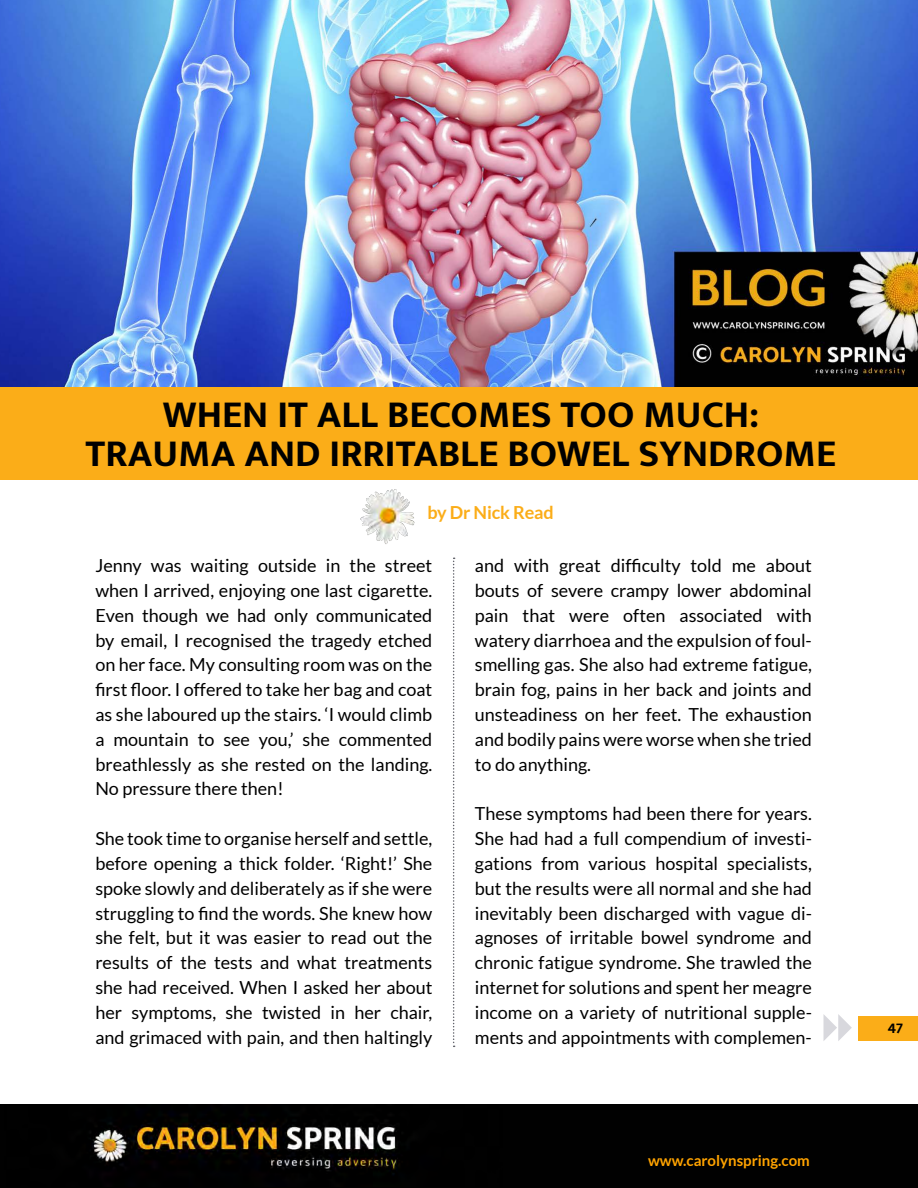
<style>
.page{position:relative;width:918px;height:1188px;background:#fff}
.page>*{position:absolute;margin:0;border:0;box-sizing:border-box;transform-origin:0 0}
.t1{font:700 39px/39px "Mukta";color:#000;text-align:center}
.t2{font:18px/24.8px "Lato";color:#000;text-align:justify}
.t3{font:700 18px "Lato";letter-spacing:-.01em;color:#fbad18}
.t4{font:700 15px "Lato";color:#ffa300}
.t5{font:700 15px "Mukta";color:#000}
</style>
<div class="page">
<svg style="left:453px;top:558px;width:2px;height:489px"></svg>
<img style="left:0;top:0;width:918px;height:387px">
<div style="left:0;top:387px;width:918px;height:93px;background:#fbad18"></div>
<img style="left:360px;top:489px;width:55px;height:55px">
<div style="left:0;top:1104px;width:918px;height:84px;background:#010101"></div>
<svg style="left:824px;top:1014px;width:28px;height:27px"></svg>
<div style="left:859px;top:1016px;width:59px;height:25px;background:#fbad18"></div>
<h1 class="t1" style="left:86px;top:394px;width:752px">WHEN IT ALL BECOMES TOO MUCH:<br>TRAUMA AND IRRITABLE BOWEL SYNDROME</h1>
<p class="t3" style="left:427px;top:502px;width:128px">by Dr Nick Read</p>
<p class="t2" style="left:95px;top:553px;width:339px">Jenny was waiting outside in the street when I arrived, enjoying one last cigarette.<br>Even though we had only communicated by email, I recognised the tragedy etched on her face. My consulting room was on the first floor. I offered to take her bag and coat as she laboured up the stairs. ‘I would climb a mountain to see you,’ she commented breathlessly as she rested on the landing.<br>No pressure there then!</p>
<p class="t2" style="left:95px;top:826px;width:339px">She took time to organise herself and settle, before opening a thick folder. ‘Right!’ She spoke slowly and deliberately as if she were struggling to find the words. She knew how she felt, but it was easier to read out the results of the tests and what treatments she had received. When I asked her about her symptoms, she twisted in her chair, and grimaced with pain, and then haltingly</p>
<p class="t2" style="left:475px;top:553px;width:339px">and with great difficulty told me about bouts of severe crampy lower abdominal pain that were often associated with watery diarrhoea and the expulsion of foul&shy;smelling gas. She also had extreme fatigue, brain fog, pains in her back and joints and unsteadiness on her feet. The exhaustion and bodily pains were worse when she tried to do anything.</p>
<p class="t2" style="left:475px;top:801px;width:339px">These symptoms had been there for years.<br>She had had a full compendium of investi&shy;gations from various hospital specialists, but the results were all normal and she had inevitably been discharged with vague di&shy;agnoses of irritable bowel syndrome and chronic fatigue syndrome. She trawled the internet for solutions and spent her meagre income on a variety of nutritional supple&shy;ments and appointments with complemen-</p>
<p class="t4" style="left:648px;top:1151px;width:163px">www.carolynspring.com</p>
<p class="t5" style="left:888px;top:1019px;width:17px">47</p>
</div>
